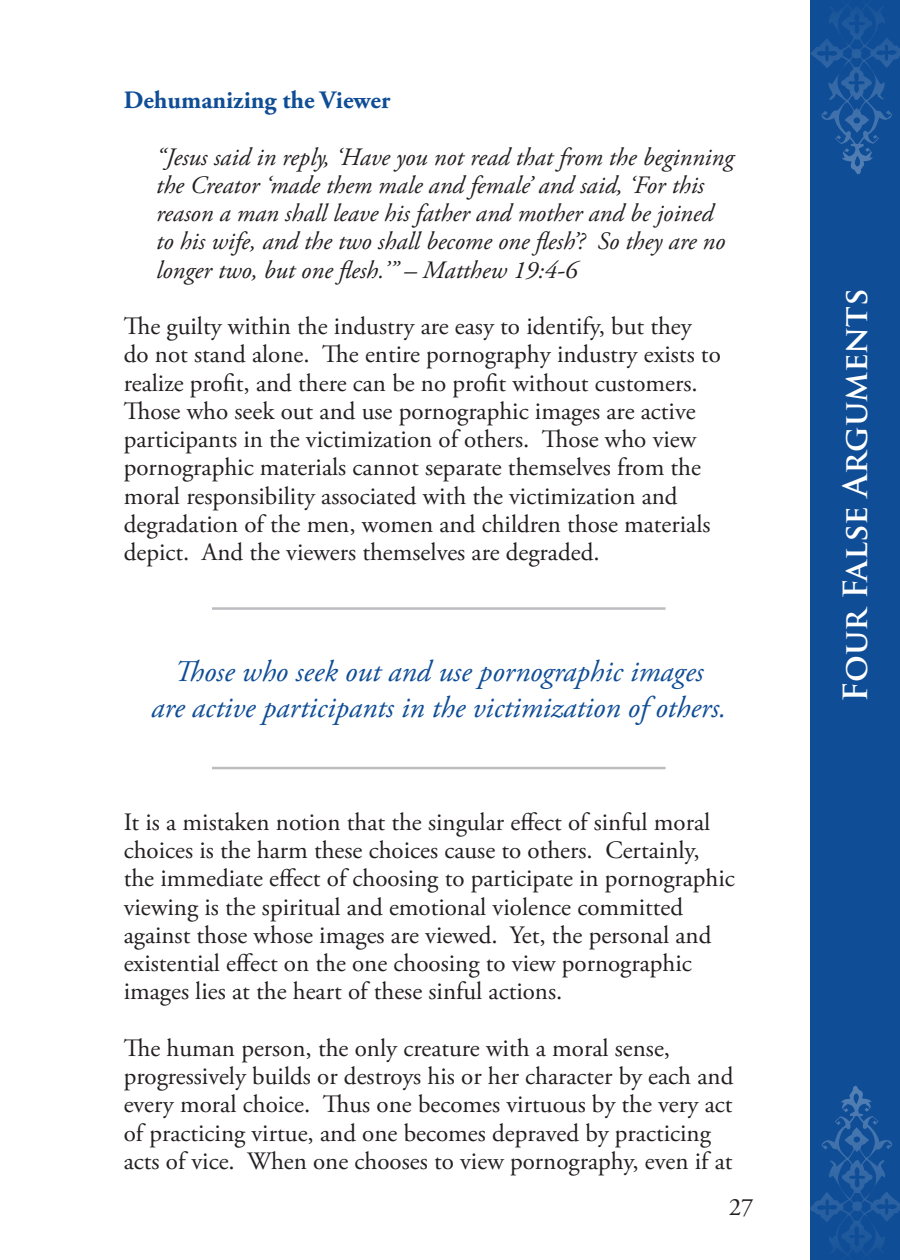
<style>
.page{position:relative;width:900px;height:1260px;background:#fff}
.page>*{position:absolute;margin:0;border:0;box-sizing:border-box;transform-origin:0 0}
.t1{font:700 32.5px "Trajan Pro";color:#fff}
.t2{font:italic 30px/36px "Adobe Garamond Pro";color:#0f4d96;text-align:center}
.t3{font:25px/28.2px "Adobe Garamond Pro";color:#231f20}
.t4{font:italic 25px/28.2px "Adobe Garamond Pro";color:#231f20}
.t5{font:700 25px "Adobe Garamond Pro";color:#0f4d96}
</style>
<div class="page">
<hr style="left:212px;top:607px;width:454px;height:3px;background:#bcbdc0">
<hr style="left:212px;top:767px;width:454px;height:2px;background:#bcbdc0">
<div style="left:810px;top:0;width:90px;height:1260px;background:#0f4d96"></div>
<svg style="left:810px;top:10px;width:90px;height:164px"></svg>
<svg style="left:810px;top:1086px;width:90px;height:165px"></svg>
<p class="t5" style="left:124px;top:86px;width:268px">Dehumanizing the Viewer</p>
<p class="t4" style="left:156px;top:143px;width:579px">“Jesus said in reply, ‘Have you not read that from the beginning the Creator ‘made them male and female’ and said, ‘For this reason a man shall leave his father and mother and be joined to his wife, and the two shall become one flesh’? So they are no longer two, but one flesh.’” – Matthew 19:4-6</p>
<p class="t3" style="left:124px;top:313px;width:599px">The guilty within the industry are easy to identify, but they do not stand alone. The entire pornography industry exists to realize profit, and there can be no profit without customers.<br>Those who seek out and use pornographic images are active participants in the victimization of others. Those who view pornographic materials cannot separate themselves from the moral responsibility associated with the victimization and degradation of the men, women and children those materials depict. And the viewers themselves are degraded.</p>
<p class="t2" style="left:151px;top:654px;width:577px">Those who seek out and use pornographic images<br>are active participants in the victimization of others.</p>
<p class="t3" style="left:124px;top:809px;width:613px">It is a mistaken notion that the singular effect of sinful moral choices is the harm these choices cause to others. Certainly, the immediate effect of choosing to participate in pornographic viewing is the spiritual and emotional violence committed against those whose images are viewed. Yet, the personal and existential effect on the one choosing to view pornographic images lies at the heart of these sinful actions.</p>
<p class="t3" style="left:124px;top:1035px;width:611px">The human person, the only creature with a moral sense, progressively builds or destroys his or her character by each and every moral choice. Thus one becomes virtuous by the very act of practicing virtue, and one becomes depraved by practicing acts of vice. When one chooses to view pornography, even if at</p>
<p class="t3" style="left:729px;top:1194px;width:26px">27</p>
<h1 class="t1" style="left:835px;top:702px;width:415px;rotate:-90deg">Four False Arguments</h1>
</div>
